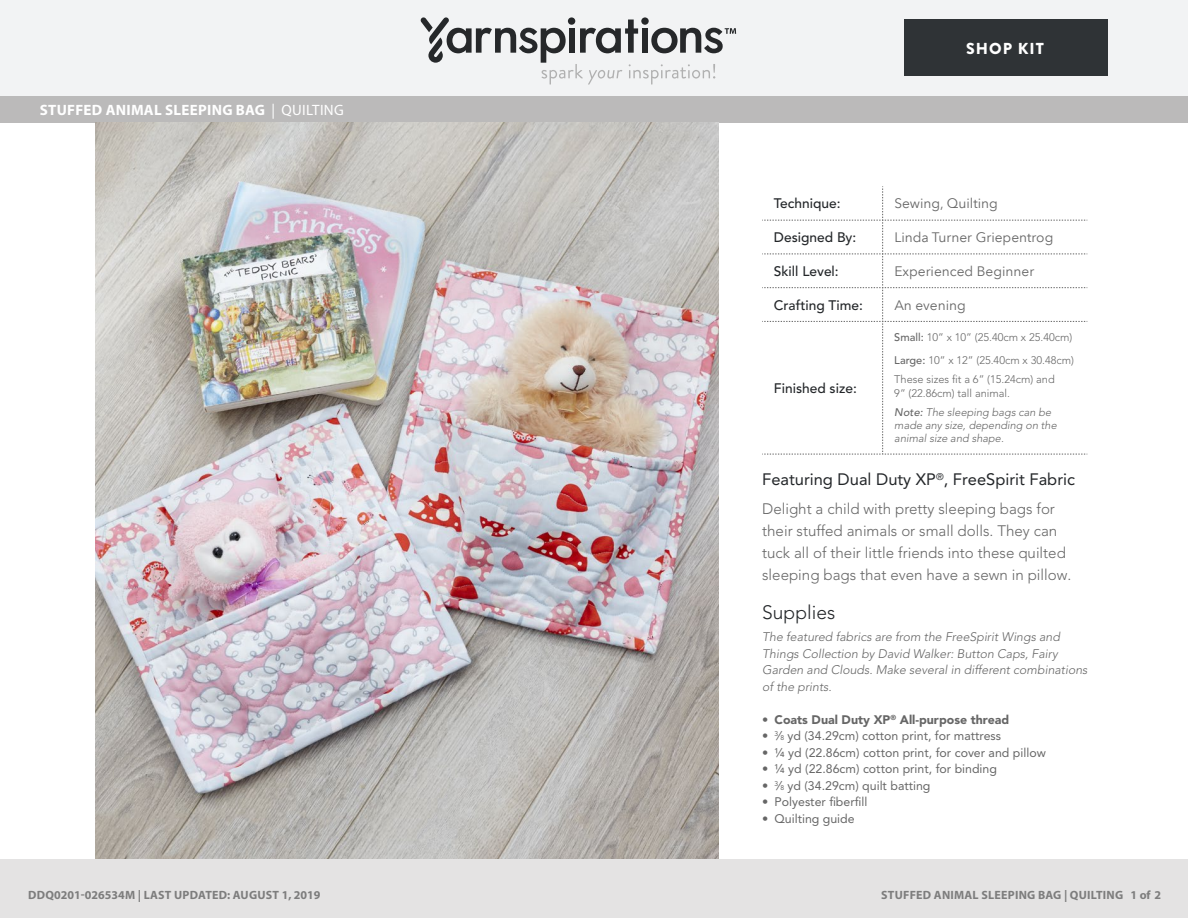
<style>
.page{position:relative;width:1188px;height:918px;background:#fff}
.page>*{position:absolute;margin:0;border:0;box-sizing:border-box;transform-origin:0 0}
.t1{font:300 19.2px "Avenir LT Std";color:#232629}
.t2{font:16.5px "Avenir LT Std";color:#232629}
.t3{font:900 15.9px "Brandon Grotesque";letter-spacing:.065em;color:#fff}
.t4{font:300 15.15px/22px "Avenir LT Std";color:#666}
.Head{font:700 15px "Myriad Pro";letter-spacing:.02em;color:#fff}
.t5{font:13.8px "Avenir Next LT Pro";color:#666}
.t6{font:500 13.8px "Avenir LT Std";color:#232629}
.t7{font:12.3px "Avenir LT Std";color:#666}
.t8{font:italic 300 12.3px/16.5px "Avenir LT Std";color:#666}
.t9{font:900 12.3px "Avenir LT Std";color:#666}
.t10{font:700 12px "Myriad Pro";letter-spacing:.02em;color:#7d7d7d}
.t11{font:300 10.95px/22.6px "Avenir LT Std";color:#666}
.t12{font:italic 300 10.95px/13.2px "Avenir LT Std";color:#666}
.s1{font-weight:400}
.s2{font-weight:500}
.s3{font-weight:900}
.s4{font-size:6.75px}
</style>
<div class="page">
<div style="left:0;top:0;width:1188px;height:98px;background:#f2f3f4"></div>
<svg style="left:421px;top:17px;width:315px;height:68px"></svg>
<div style="left:904px;top:19px;width:203px;height:57px;background:#2f3336"></div>
<div style="left:0;top:96px;width:1188px;height:27px;background:#bbbaba"></div>
<svg style="left:762px;top:186px;width:326px;height:269px"></svg>
<img style="left:96px;top:123px;width:622px;height:737px">
<div style="left:0;top:860px;width:1188px;height:58px;background:#e4e3e3"></div>
<p class="Head" style="left:40px;top:100px;width:305px">STUFFED ANIMAL SLEEPING BAG <span class="s1">| QUILTING</span></p>
<p class="t3" style="left:966px;top:37px;width:79px">SHOP KIT</p>
<p class="t6" style="left:774px;top:196px;width:68px">Technique:</p>
<p class="t5" style="left:894px;top:195px;width:105px">Sewing, Quilting</p>
<p class="t6" style="left:774px;top:229px;width:84px">Designed By:</p>
<p class="t5" style="left:894px;top:229px;width:161px">Linda Turner Griepentrog</p>
<p class="t6" style="left:774px;top:263px;width:66px">Skill Level:</p>
<p class="t5" style="left:894px;top:263px;width:141px">Experienced Beginner</p>
<p class="t6" style="left:774px;top:297px;width:91px">Crafting Time:</p>
<p class="t5" style="left:894px;top:297px;width:73px">An evening</p>
<p class="t6" style="left:774px;top:380px;width:84px">Finished size:</p>
<p class="t11" style="left:894px;top:326px;width:181px"><span class="s2">Small:</span> 10” x 10” (25.40cm x 25.40cm)<br><span class="s2">Large:</span> 10” x 12” (25.40cm x 30.48cm)</p>
<p class="t11" style="left:894px;top:373px;width:162px;line-height:13.2px">These sizes fit a 6” (15.24cm) and<br>9” (22.86cm) tall animal.</p>
<p class="t12" style="left:894px;top:406px;width:164px"><span class="s2">Note:</span> The sleeping bags can be made any size, depending on the animal size and shape.</p>
<p class="t2" style="left:762px;top:470px;width:314px">Featuring Dual Duty XP<sup>®</sup>, FreeSpirit Fabric</p>
<p class="t4" style="left:762px;top:497px;width:311px">Delight a child with pretty sleeping bags for their stuffed animals or small dolls. They can tuck all of their little friends into these quilted sleeping bags that even have a sewn in pillow.</p>
<p class="t1" style="left:762px;top:601px;width:75px">Supplies</p>
<p class="t8" style="left:762px;top:629px;width:327px">The featured fabrics are from the FreeSpirit Wings and Things Collection by David Walker: Button Caps, Fairy Garden and Clouds. Make several in different combinations of the prints.</p>
<p class="t9" style="left:762px;top:712px;width:249px">• Coats Dual Duty XP<sup>®</sup> All-purpose thread</p>
<p class="t7" style="left:762px;top:729px;width:240px"><span class="s3">•</span> <sup>3</sup>⁄<span class="s4">8</span> yd (34.29cm) cotton print, for mattress</p>
<p class="t7" style="left:762px;top:745px;width:285px"><span class="s3">•</span> ¼ yd (22.86cm) cotton print, for cover and pillow</p>
<p class="t7" style="left:762px;top:762px;width:236px"><span class="s3">•</span> ¼ yd (22.86cm) cotton print, for binding</p>
<p class="t7" style="left:762px;top:778px;width:170px"><span class="s3">•</span> <sup>3</sup>⁄<span class="s4">8</span> yd (34.29cm) quilt batting</p>
<p class="t7" style="left:762px;top:795px;width:107px"><span class="s3">•</span> Polyester fiberfill</p>
<p class="t7" style="left:762px;top:811px;width:94px"><span class="s3">•</span> Quilting guide</p>
<p class="t10" style="left:28px;top:887px;width:294px">DDQ0201-026534M | LAST UPDATED: AUGUST 1, 2019</p>
<p class="t10" style="left:881px;top:887px;width:281px">STUFFED ANIMAL SLEEPING BAG | QUILTING 1 of 2</p>
</div>
